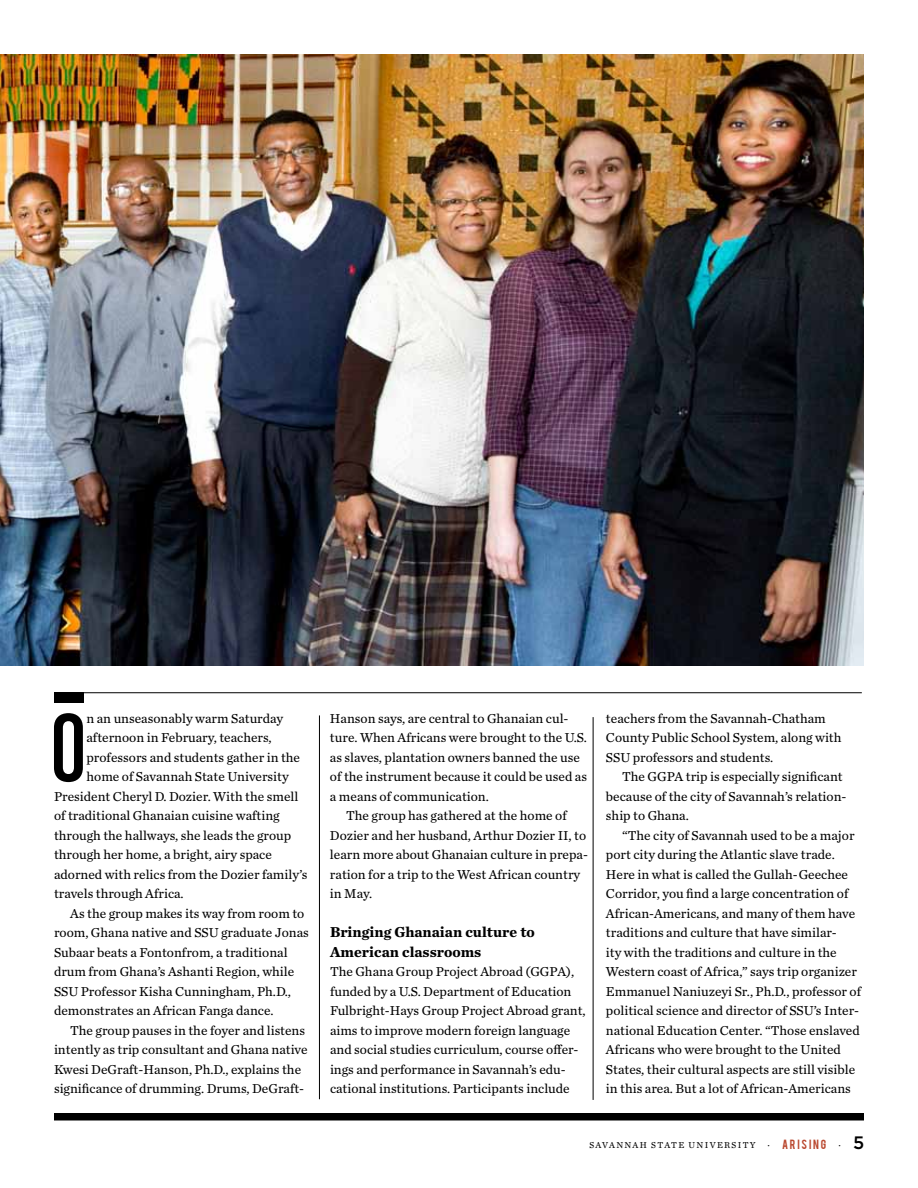
<style>
.page{position:relative;width:918px;height:1188px;background:#fff}
.page>*{position:absolute;margin:0;border:0;box-sizing:border-box;transform-origin:0 0}
.t1{font:103.2px "Chalet Comprime Cologne Eighty";color:#000}
.t2{font:700 15px/19.5px "Chronicle Text G2";color:#000}
.t3{font:13.5px/19.5px "Chronicle Text G2";color:#000}
.t4{font:9px "Chronicle Text G2";letter-spacing:.15em;color:#000}
.s1{font-size:10.5px}
.s2{font-family:"Bebas";font-size:10.5px;color:#ba482f}
.s3{font-family:"Gotham";font-weight:500;font-size:18px}
</style>
<div class="page">
<img style="left:0;top:54px;width:864px;height:611px">
<div style="left:54px;top:693px;width:29px;height:10px;background:#000"></div>
<hr style="left:54px;top:692px;width:808px;height:1px;background:#000">
<hr style="left:319px;top:715px;width:1px;height:384px;background:#000">
<hr style="left:593px;top:717px;width:1px;height:383px;background:#000">
<div style="left:54px;top:1113px;width:810px;height:7px;background:#000"></div>
<h1 class="t1" style="left:50px;top:691px;width:38px">O</h1>
<p class="t3" style="left:87px;top:708px;width:199px">n an unseasonably warm Saturday</p>
<p class="t3" style="left:87px;top:727px;width:187px">afternoon in February, teachers,</p>
<p class="t3" style="left:87px;top:747px;width:215px">professors and students gather in the</p>
<p class="t3" style="left:87px;top:766px;width:204px">home of Savannah State University</p>
<p class="t3" style="left:54px;top:786px;width:246px">President Cheryl D. Dozier. With the smell</p>
<p class="t3" style="left:54px;top:805px;width:227px">of traditional Ghanaian cuisine wafting</p>
<p class="t3" style="left:54px;top:825px;width:239px">through the hallways, she leads the group</p>
<p class="t3" style="left:54px;top:844px;width:219px">through her home, a bright, airy space</p>
<p class="t3" style="left:54px;top:864px;width:255px">adorned with relics from the Dozier family’s</p>
<p class="t3" style="left:54px;top:883px;width:131px">travels through Africa.</p>
<p class="t3" style="left:54px;top:903px;width:252px">As the group makes its way from room to</p>
<p class="t3" style="left:54px;top:922px;width:150px">room, Ghana native and SSU</p>
<p class="t3" style="left:54px;top:922px;width:256px;text-indent:167px">graduate Jonas<br>Subaar beats a Fontonfrom, a traditional drum from Ghana’s Ashanti Region, while<br>SSU</p>
<p class="t3" style="left:54px;top:981px;width:255px;text-indent:27px">Professor Kisha Cunningham, Ph.D., demonstrates an African Fanga dance.<br>The group pauses in the foyer and listens intently as trip consultant and Ghana native Kwesi DeGraft-Hanson, Ph.D., explains the significance of drumming. Drums, DeGraft-</p>
<p class="t3" style="left:330px;top:708px;width:259px">Hanson says, are central to Ghanaian cul&shy;ture. When Africans were brought to the U.S. as slaves, plantation owners banned the use of the instrument because it could be used as a means of communication.<br>The group has gathered at the home of Dozier and her husband, Arthur Dozier II, to learn more about Ghanaian culture in prepa&shy;ration for a trip to the West African country in May.</p>
<p class="t2" style="left:330px;top:922px;width:206px">Bringing Ghanaian culture to<br>American classrooms</p>
<p class="t3" style="left:330px;top:961px;width:257px">The Ghana Group Project Abroad (GGPA), funded by a U.S. Department of Education Fulbright-Hays Group Project Abroad grant, aims to improve modern foreign language and social studies curriculum, course offer&shy;ings and performance in Savannah’s edu&shy;cational institutions. Participants include</p>
<p class="t3" style="left:606px;top:708px;width:237px">teachers from the Savannah-Chatham<br>County Public School System, along with<br>SSU</p>
<p class="t3" style="left:606px;top:747px;width:242px;text-indent:27px">professors and students.<br>The GGPA trip is especially significant because of the city of Savannah’s relation&shy;ship to Ghana.</p>
<p class="t3" style="left:606px;top:825px;width:257px;text-indent:16px">“The city of Savannah used to be a major port city during the Atlantic slave trade.<br>Here in what is called the Gullah-Geechee Corridor, you find a large concentration of African-Americans, and many of them have traditions and culture that have similar-<br>ity with the traditions and culture in the Western coast of Africa,” says trip organizer Emmanuel Naniuzeyi Sr., Ph.D., professor of political science and director of SSU’s Inter&shy;national Education Center. “Those enslaved Africans who were brought to the United States, their cultural aspects are still visible in this area. But a lot of African-Americans</p>
<p class="t4" style="left:589px;top:1138px;width:276px">savannah state university <span class="s1">·</span> <span class="s2">ARISING</span> <span class="s1">·</span> <span class="s3">5</span></p>
</div>
